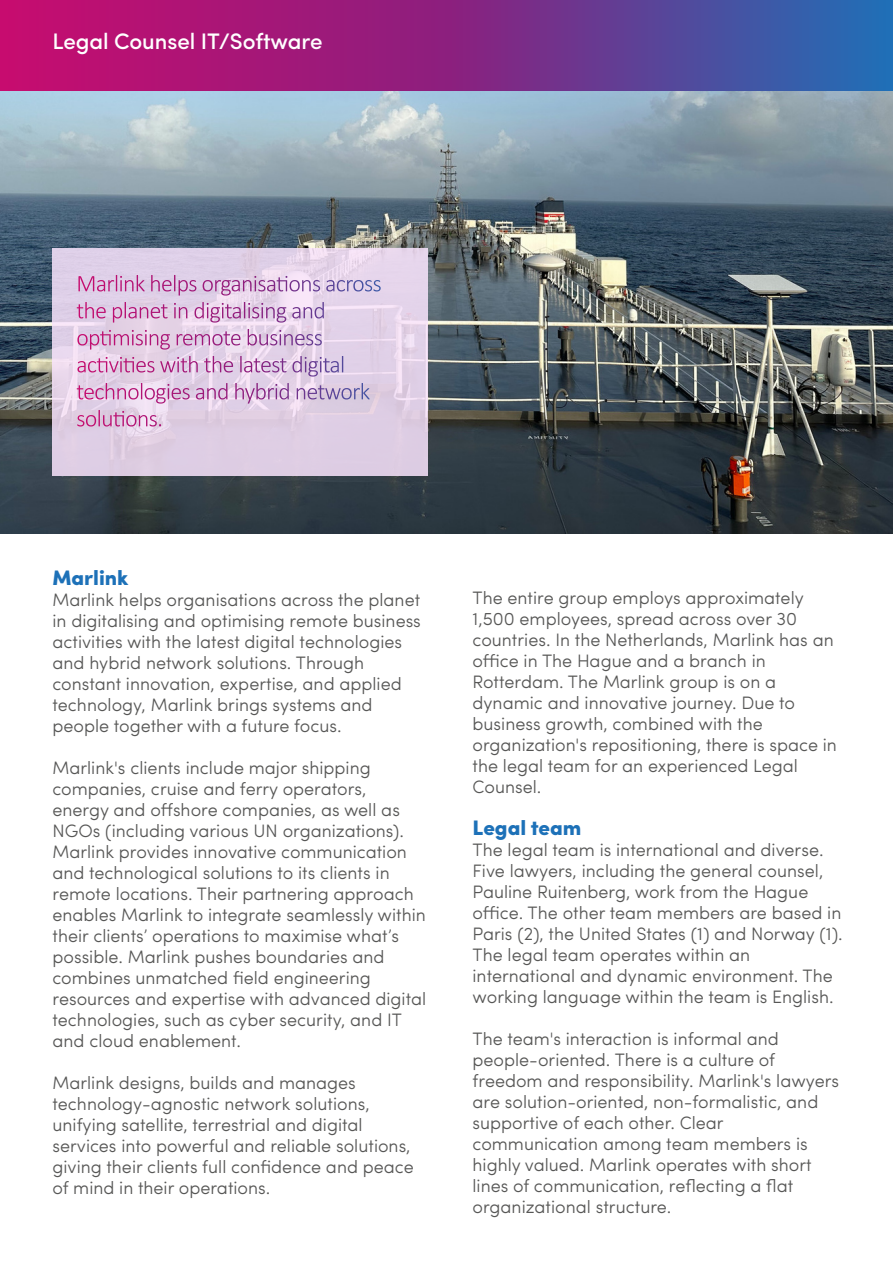
<style>
.page{position:relative;width:893px;height:1263px;background:#fff}
.page>*{position:absolute;margin:0;border:0;box-sizing:border-box;transform-origin:0 0}
.t1{font:500 22.5px "Sofia Pro";letter-spacing:-.005em;color:#fff}
.t2{font:900 21px "Sofia Pro";color:#1d71b8}
.t3{font:300 18px/21px "Sofia Pro";color:#575756}
</style>
<div class="page">
<svg style="left:0;top:0;width:893px;height:91px;background:#7f2e88"></svg>
<img style="left:0;top:91px;width:893px;height:443px">
<div style="left:52px;top:248px;width:376px;height:228px;background:#f9e4fd;opacity:.86"></div>
<svg style="left:78px;top:275px;width:67px;height:16px"></svg>
<svg style="left:151px;top:275px;width:45px;height:21px"></svg>
<svg style="left:203px;top:276px;width:117px;height:20px;background:#d6b6d8"></svg>
<svg style="left:326px;top:280px;width:55px;height:11px"></svg>
<svg style="left:77px;top:302px;width:29px;height:16px"></svg>
<svg style="left:113px;top:302px;width:55px;height:21px"></svg>
<svg style="left:174px;top:303px;width:13px;height:15px"></svg>
<svg style="left:195px;top:302px;width:91px;height:21px;background:#d5afd3"></svg>
<svg style="left:292px;top:302px;width:32px;height:16px"></svg>
<svg style="left:77px;top:330px;width:93px;height:20px;background:#d9abce"></svg>
<svg style="left:177px;top:331px;width:63px;height:14px"></svg>
<svg style="left:248px;top:329px;width:74px;height:16px"></svg>
<svg style="left:77px;top:357px;width:77px;height:15px"></svg>
<svg style="left:160px;top:356px;width:38px;height:16px"></svg>
<svg style="left:204px;top:356px;width:29px;height:16px"></svg>
<svg style="left:240px;top:356px;width:46px;height:16px"></svg>
<svg style="left:292px;top:356px;width:51px;height:21px"></svg>
<svg style="left:77px;top:383px;width:113px;height:21px;background:#dcb1d4"></svg>
<svg style="left:196px;top:383px;width:31px;height:16px"></svg>
<svg style="left:235px;top:383px;width:54px;height:21px"></svg>
<svg style="left:297px;top:383px;width:73px;height:16px"></svg>
<svg style="left:77px;top:410px;width:84px;height:16px"></svg>
<p class="t1" style="left:52px;top:32px;width:272px">Legal Counsel IT/Software</p>
<p class="t2" style="left:52px;top:569px;width:78px">Marlink</p>
<p class="t3" style="left:52px;top:591px;width:370px">Marlink helps organisations across the planet in digitalising and optimising remote business activities with the latest digital technologies and hybrid network solutions. Through constant innovation, expertise, and applied technology, Marlink brings systems and people together with a future focus.</p>
<p class="t3" style="left:52px;top:759px;width:375px">Marlink's clients include major shipping companies, cruise and ferry operators, energy and offshore companies, as well as NGOs (including various UN organizations).<br>Marlink provides innovative communication and technological solutions to its clients in remote locations. Their partnering approach enables Marlink to integrate seamlessly within their clients’ operations to maximise what’s possible. Marlink pushes boundaries and combines unmatched field engineering resources and expertise with advanced digital technologies, such as cyber security, and IT and cloud enablement.</p>
<p class="t3" style="left:52px;top:1074px;width:363px">Marlink designs, builds and manages technology-agnostic network solutions, unifying satellite, terrestrial and digital services into powerful and reliable solutions, giving their clients full confidence and peace of mind in their operations.</p>
<p class="t3" style="left:472px;top:589px;width:366px">The entire group employs approximately 1,500 employees, spread across over 30 countries. In the Netherlands, Marlink has an office in The Hague and a branch in Rotterdam. The Marlink group is on a dynamic and innovative journey. Due to business growth, combined with the organization's repositioning, there is space in the legal team for an experienced Legal Counsel.</p>
<p class="t2" style="left:472px;top:819px;width:110px">Legal team</p>
<p class="t3" style="left:472px;top:841px;width:372px">The legal team is international and diverse.<br>Five lawyers, including the general counsel, Pauline Ruitenberg, work from the Hague office. The other team members are based in Paris (2), the United States (1) and Norway (1).<br>The legal team operates within an international and dynamic environment. The working language within the team is English.</p>
<p class="t3" style="left:472px;top:1030px;width:368px">The team's interaction is informal and people-oriented. There is a culture of freedom and responsibility. Marlink's lawyers are solution-oriented, non-formalistic, and supportive of each other. Clear communication among team members is highly valued. Marlink operates with short lines of communication, reflecting a flat organizational structure.</p>
</div>
